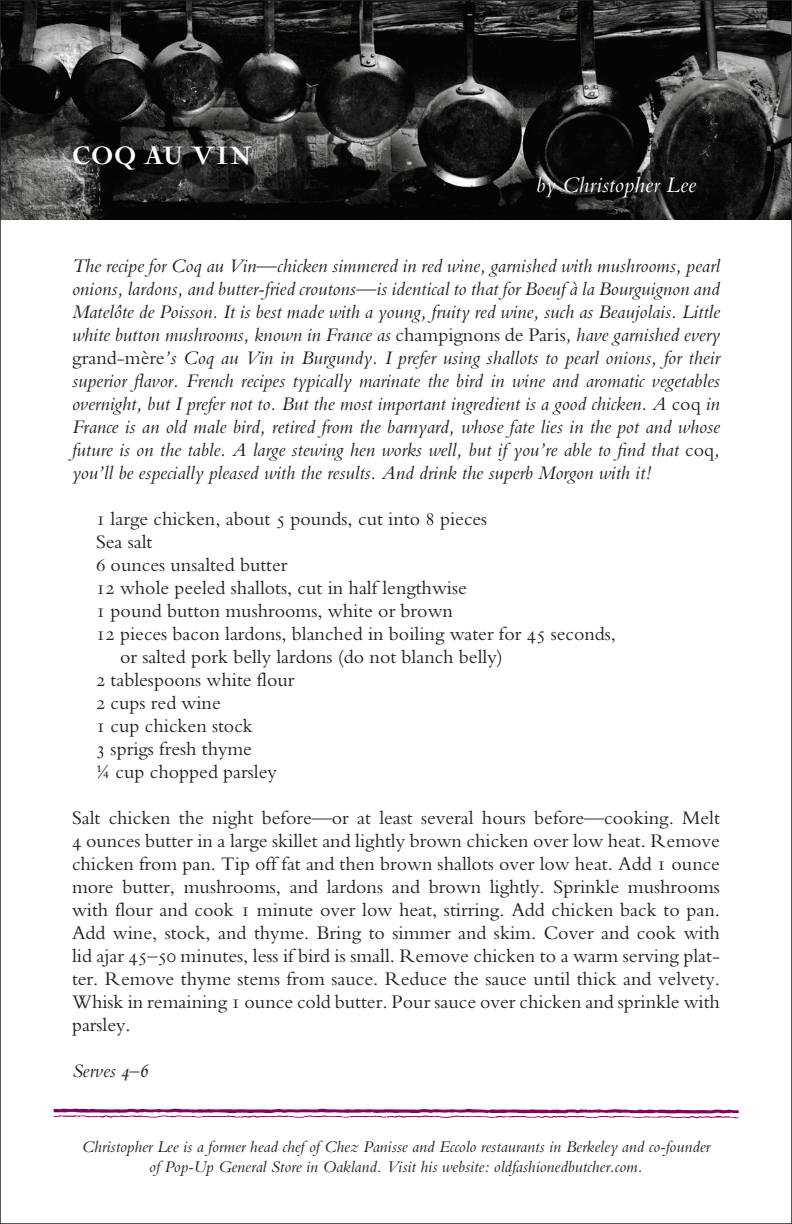
<style>
.page{position:relative;width:792px;height:1224px;background:#fff}
.page>*{position:absolute;margin:0;border:0;box-sizing:border-box;transform-origin:0 0}
.t1{font:900 26px "Nicolas Cochin EF";color:#fff}
.t2{font:23px "Bembo Italic Os F5 lig WT";letter-spacing:.005em;color:#fff}
.t3{font:20px/23px "Bembo Regular TS";color:#231f20;text-align:justify}
.t4{font:20px/23px "Bembo Italic Os F5 lig WT";color:#231f20;text-align:justify}
.t5{font:17px/20px "Bembo Italic Os F5 lig WT";color:#231f20;text-align:center}
.s1{font-family:"Bembo"}
</style>
<div class="page">
<img style="left:2px;top:2px;width:788px;height:218px">
<img style="left:53px;top:1108px;width:686px;height:11px">
<h1 class="t1" style="left:72px;top:141px;width:163px">COQ AU VIN</h1>
<p class="t2" style="left:536px;top:171px;width:161px">by Christopher Lee</p>
<p class="t4" style="left:72px;top:254px;width:650px">The recipe for Coq au Vin—chicken simmered in red wine, garnished with mushrooms, pearl onions, lardons, and butter-fried croutons—is identical to that for Boeuf à la Bourguignon and Matelôte de Poisson. It is best made with a young, fruity red wine, such as Beaujolais. Little white button mushrooms, known in France as <span class="s1">champignons de Paris</span>, have garnished every <span class="s1">grand-mère</span>’s Coq au Vin in Burgundy. I prefer using shallots to pearl onions, for their superior flavor. French recipes typically marinate the bird in wine and aromatic vegetables overnight, but I prefer not to. But the most important ingredient is a good chicken. A <span class="s1">coq</span> in France is an old male bird, retired from the barnyard, whose fate lies in the pot and whose future is on the table. A large stewing hen works well, but if you’re able to find that <span class="s1">coq</span>, you’ll be especially pleased with the results. And drink the superb Morgon with it!</p>
<p class="t3" style="left:96px;top:507px;width:393px">1 large chicken, about 5 pounds, cut into 8 pieces</p>
<p class="t3" style="left:96px;top:530px;width:58px">Sea salt</p>
<p class="t3" style="left:96px;top:553px;width:193px">6 ounces unsalted butter</p>
<p class="t3" style="left:96px;top:576px;width:372px">12 whole peeled shallots, cut in half lengthwise</p>
<p class="t3" style="left:96px;top:599px;width:358px">1 pound button mushrooms, white or brown</p>
<p class="t3" style="left:96px;top:622px;width:522px">12 pieces bacon lardons, blanched in boiling water for 45 seconds,</p>
<p class="t3" style="left:120px;top:645px;width:384px">or salted pork belly lardons (do not blanch belly)</p>
<p class="t3" style="left:96px;top:668px;width:200px">2 tablespoons white flour</p>
<p class="t3" style="left:96px;top:691px;width:126px">2 cups red wine</p>
<p class="t3" style="left:96px;top:714px;width:158px">1 cup chicken stock</p>
<p class="t3" style="left:96px;top:737px;width:158px">3 sprigs fresh thyme</p>
<p class="t3" style="left:96px;top:760px;width:182px">¼ cup chopped parsley</p>
<p class="t3" style="left:72px;top:806px;width:650px">Salt chicken the night before—or at least several hours before—cooking. Melt 4 ounces butter in a large skillet and lightly brown chicken over low heat. Remove chicken from pan. Tip off fat and then brown shallots over low heat. Add 1 ounce more butter, mushrooms, and lardons and brown lightly. Sprinkle mushrooms with flour and cook 1 minute over low heat, stirring. Add chicken back to pan.<br>Add wine, stock, and thyme. Bring to simmer and skim. Cover and cook with lid ajar 45–50 minutes, less if bird is small. Remove chicken to a warm serving plat&shy;ter. Remove thyme stems from sauce. Reduce the sauce until thick and velvety.<br>Whisk in remaining 1 ounce cold butter. Pour sauce over chicken and sprinkle with parsley.</p>
<p class="t4" style="left:72px;top:1059px;width:77px">Serves 4–6</p>
<p class="t5" style="left:82px;top:1137px;width:630px">Christopher Lee is a former head chef of Chez Panisse and Eccolo restaurants in Berkeley and co-founder of Pop-Up General Store in Oakland. Visit his website: oldfashionedbutcher.com.</p>
</div>
